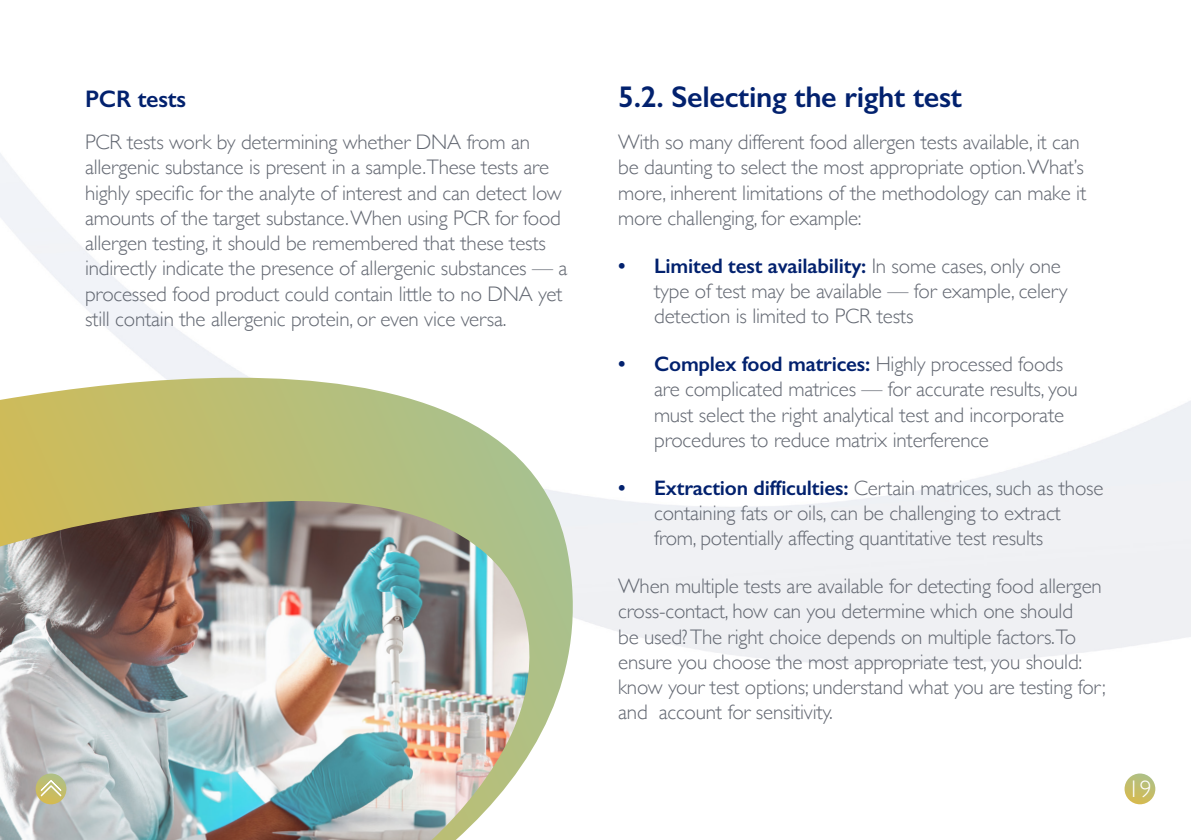
<style>
.page{position:relative;width:1191px;height:840px;background:#fff}
.page>*{position:absolute;margin:0;border:0;box-sizing:border-box;transform-origin:0 0}
.t1{font:600 30px "Gill Sans";letter-spacing:-.01em;color:#02216e}
.t2{font:600 24px "Gill Sans";letter-spacing:-.01em;color:#02216e}
.t3{font:300 24px "Gill Sans";color:#fff}
.t4{font:300 21px/25.2px "Gill Sans";letter-spacing:-.01em;color:#636872}
.s1{font-weight:600;color:#02216e}
</style>
<div class="page">
<img style="left:0;top:153px;width:1191px;height:652px">
<img style="left:0;top:377px;width:591px;height:462px">
<div style="left:1124px;top:773px;width:31px;height:30px;background:linear-gradient(to bottom,#b3c48e,#d1b951);border-radius:15px"></div>
<svg style="left:36px;top:773px;width:30px;height:30px"></svg>
<svg style="left:41px;top:780px;width:20px;height:16px"></svg>
<p class="t2" style="left:85px;top:84px;width:103px">PCR tests</p>
<p class="t4" style="left:85px;top:129px;width:484px">PCR tests work by determining whether DNA from an allergenic substance is present in a sample.These tests are highly specific for the analyte of interest and can detect low amounts of the target substance. When using PCR for food allergen testing, it should be remembered that these tests indirectly indicate the presence of allergenic substances — a processed food product could contain little to no DNA yet still contain the allergenic protein, or even vice versa.</p>
<h1 class="t1" style="left:618px;top:79px;width:345px">5.2. Selecting the right test</h1>
<p class="t4" style="left:618px;top:129px;width:470px">With so many different food allergen tests available, it can be daunting to select the most appropriate option. What’s more, inherent limitations of the methodology can make it more challenging, for example:</p>
<p class="t4" style="left:654px;top:252px;width:415px;text-indent:-36px"><span class="s1">• Limited test availability:</span> In some cases, only one type of test may be available — for example, celery detection is limited to PCR tests</p>
<p class="t4" style="left:654px;top:350px;width:425px;text-indent:-36px"><span class="s1">• Complex food matrices:</span> Highly processed foods are complicated matrices — for accurate results, you must select the right analytical test and incorporate procedures to reduce matrix interference</p>
<p class="t4" style="left:654px;top:474px;width:451px;text-indent:-36px"><span class="s1">• Extraction difficulties:</span> Certain matrices, such as those containing fats or oils, can be challenging to extract from, potentially affecting quantitative test results</p>
<p class="t4" style="left:618px;top:572px;width:489px">When multiple tests are available for detecting food allergen cross-contact, how can you determine which one should<br>be used? The right choice depends on multiple factors.To ensure you choose the most appropriate test, you should: know your test options; understand what you are testing for; and account for sensitivity.</p>
<p class="t3" style="left:1128px;top:770px;width:25px">19</p>
</div>
